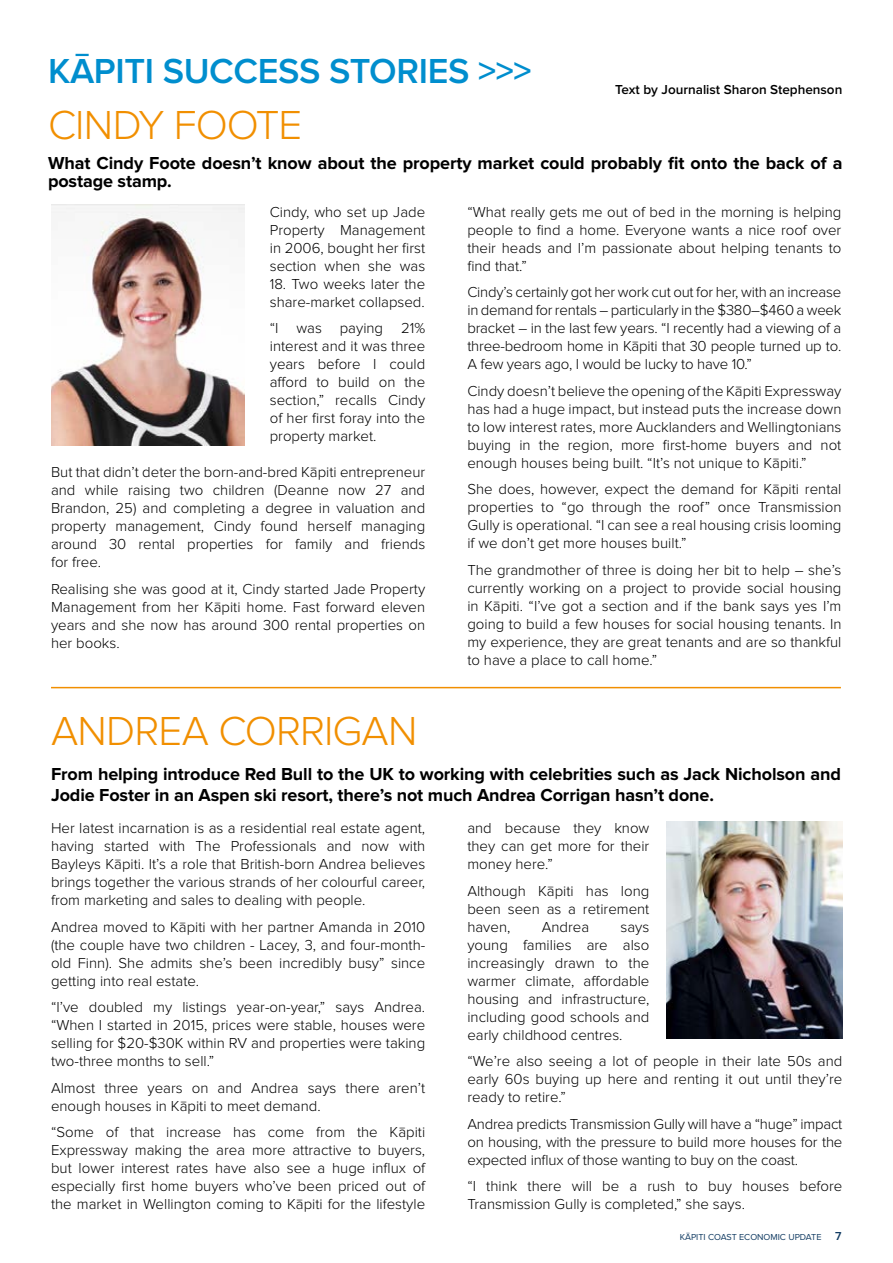
<style>
.page{position:relative;width:893px;height:1263px;background:#fff}
.page>*{position:absolute;margin:0;border:0;box-sizing:border-box;transform-origin:0 0}
.t1{font:300 42px "Proxima Nova";letter-spacing:-.02em;color:#f18f00}
.t2{font:600 36px "Proxima Nova";letter-spacing:-.01em;color:#008ece}
.t3{font:700 18px/21px "Proxima Nova";letter-spacing:-.005em;color:#000}
.t4{font:300 15px/18px "Proxima Nova";color:#000;text-align:justify}
.t5{font:600 13.5px "Proxima Nova";color:#000}
.t6{font:9px "Proxima Nova";color:#123c63}
.s1{font-weight:600;font-size:12px}
</style>
<div class="page">
<hr style="left:51px;top:687px;width:790px;height:1px;background:#f18f00">
<img style="left:666px;top:821px;width:176px;height:218px">
<img style="left:51px;top:205px;width:193px;height:240px">
<h2 class="t2" style="left:48px;top:55px;width:485px">KĀPITI SUCCESS STORIES &gt;&gt;&gt;</h2>
<h1 class="t1" style="left:48px;top:106px;width:256px">CINDY FOOTE</h1>
<p class="t5" style="left:615px;top:83px;width:229px">Text by Journalist Sharon Stephenson</p>
<p class="t3" style="left:48px;top:154px;width:796px;line-height:18px">What Cindy Foote doesn’t know about the property market could probably fit onto the back of a postage stamp.</p>
<p class="t4" style="left:270px;top:203px;width:157px">Cindy, who set up Jade Property Management in 2006, bought her first section when she was</p>
<p class="t4" style="left:270px;top:275px;width:157px">18. Two weeks later the share-market collapsed.</p>
<p class="t4" style="left:270px;top:320px;width:157px">“I was paying 21% interest and it was three years before I could afford to build on the section,” recalls Cindy of her first foray into the property market.</p>
<p class="t4" style="left:51px;top:464px;width:376px">But that didn’t deter the born-and-bred Kāpiti entrepreneur and while raising two children (Deanne now 27 and Brandon, 25) and completing a degree in valuation and property management, Cindy found herself managing around 30 rental properties for family and friends for free.</p>
<p class="t4" style="left:51px;top:580px;width:376px">Realising she was good at it, Cindy started Jade Property Management from her Kāpiti home. Fast forward eleven years and she now has around 300 rental properties on her books.</p>
<h1 class="t1" style="left:51px;top:712px;width:368px">ANDREA CORRIGAN</h1>
<p class="t4" style="left:467px;top:203px;width:376px">“What really gets me out of bed in the morning is helping people to find a home. Everyone wants a nice roof over their heads and I’m passionate about helping tenants to find that.”</p>
<p class="t4" style="left:467px;top:284px;width:376px">Cindy’s certainly got her work cut out for her, with an increase in demand for rentals – particularly in the $380–$460 a week bracket – in the last few years. “I recently had a viewing of a three-bedroom home in Kāpiti that 30 people turned up to.<br>A few years ago, I would be lucky to have 10.”</p>
<p class="t4" style="left:467px;top:382px;width:376px">Cindy doesn’t believe the opening of the Kāpiti Expressway has had a huge impact, but instead puts the increase down to low interest rates, more Aucklanders and Wellingtonians buying in the region, more first-home buyers and not enough houses being built. “It’s not unique to Kāpiti.”</p>
<p class="t4" style="left:467px;top:481px;width:376px">She does, however, expect the demand for Kāpiti rental properties to “go through the roof” once Transmission Gully is operational. “I can see a real housing crisis looming if we don’t get more houses built.”</p>
<p class="t4" style="left:467px;top:561px;width:376px">The grandmother of three is doing her bit to help – she’s currently working on a project to provide social housing in Kāpiti. “I’ve got a section and if the bank says yes I’m going to build a few houses for social housing tenants. In my experience, they are great tenants and are so thankful to have a place to call home.”</p>
<p class="t3" style="left:51px;top:764px;width:791px">From helping introduce Red Bull to the UK to working with celebrities such as Jack Nicholson and<br>Jodie Foster in an Aspen ski resort, there’s not much Andrea Corrigan hasn’t done.</p>
<p class="t4" style="left:51px;top:820px;width:376px">Her latest incarnation is as a residential real estate agent, having started with The Professionals and now with Bayleys Kāpiti. It’s a role that British-born Andrea believes brings together the various strands of her colourful career, from marketing and sales to dealing with people.</p>
<p class="t4" style="left:51px;top:918px;width:376px">Andrea moved to Kāpiti with her partner Amanda in 2010 (the couple have two children - Lacey, 3, and four-month&shy;old Finn). She admits she’s been incredibly busy” since getting into real estate.</p>
<p class="t4" style="left:51px;top:999px;width:376px">“I’ve doubled my listings year-on-year,” says Andrea. “When I started in 2015, prices were stable, houses were selling for $20-$30K within RV and properties were taking two-three months to sell.”</p>
<p class="t4" style="left:51px;top:1079px;width:376px">Almost three years on and Andrea says there aren’t enough houses in Kāpiti to meet demand.</p>
<p class="t4" style="left:51px;top:1124px;width:376px">“Some of that increase has come from the Kāpiti Expressway making the area more attractive to buyers, but lower interest rates have also see a huge influx of especially first home buyers who’ve been priced out of the market in Wellington coming to Kāpiti for the lifestyle</p>
<p class="t4" style="left:467px;top:820px;width:184px">and because they know they can get more for their money here.”</p>
<p class="t4" style="left:467px;top:882px;width:184px">Although Kāpiti has long been seen as a retirement haven,</p>
<p class="t4" style="left:542px;top:918px;width:49px">Andrea</p>
<p class="t4" style="left:467px;top:918px;width:184px;text-indent:153px">says young families are also increasingly drawn to the warmer climate, affordable housing and infrastructure, including good schools and early childhood centres.</p>
<p class="t4" style="left:467px;top:1053px;width:376px">“We’re also seeing a lot of people in their late 50s and early 60s buying up here and renting it out until they’re ready to retire.”</p>
<p class="t4" style="left:467px;top:1115px;width:376px">Andrea predicts Transmission Gully will have a “huge” impact on housing, with the pressure to build more houses for the expected influx of those wanting to buy on the coast.</p>
<p class="t4" style="left:467px;top:1178px;width:376px">“I think there will be a rush to buy houses before<br>Transmission Gully is completed,” she says.</p>
<p class="t6" style="left:680px;top:1233px;width:163px">KĀPITI COAST ECONOMIC UPDATE <span class="s1">7</span></p>
</div>
